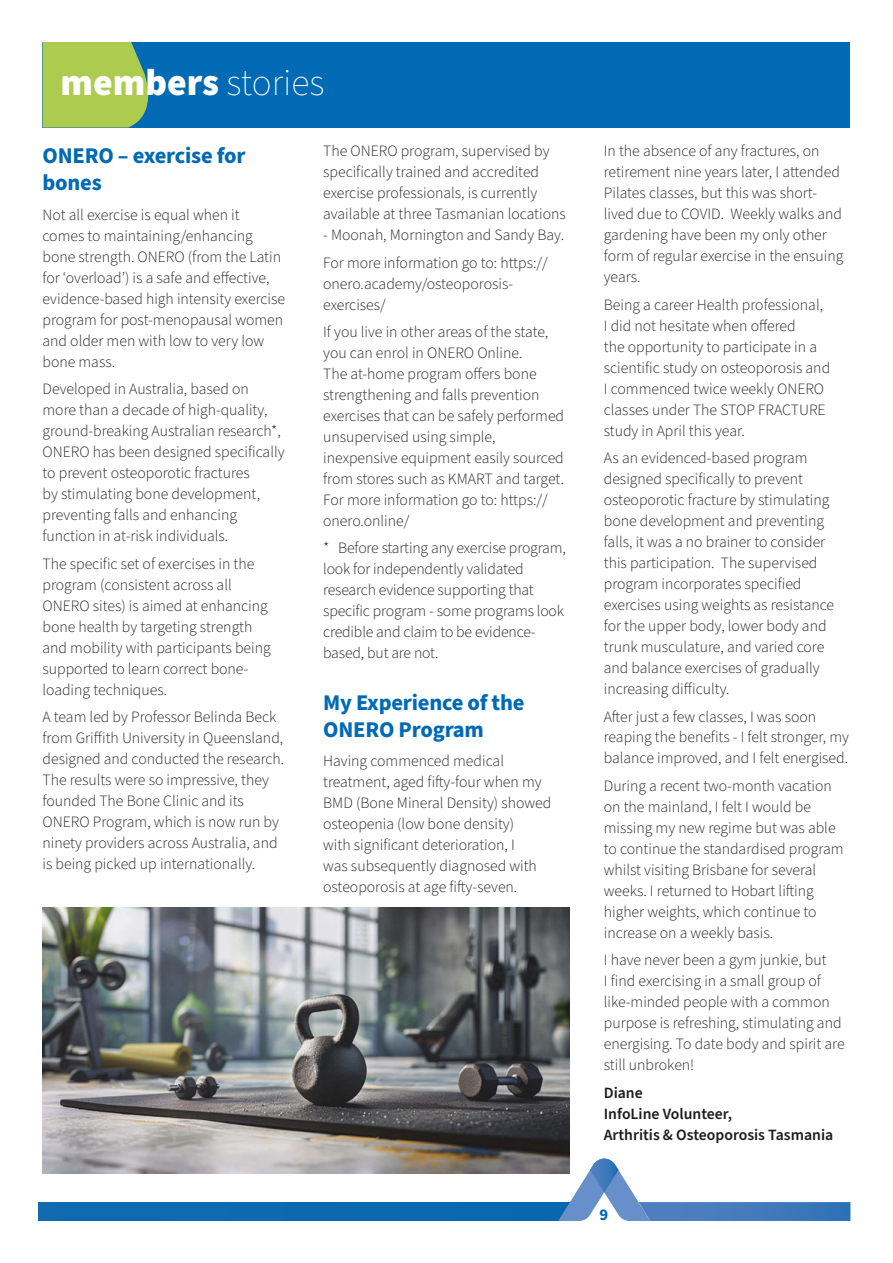
<style>
.page{position:relative;width:893px;height:1263px;background:#fff}
.page>*{position:absolute;margin:0;border:0;box-sizing:border-box;transform-origin:0 0}
.t1{font:900 37.5px "Source Sans Pro";color:#fff}
.t2{font:700 22.5px/27px "Source Sans Pro";letter-spacing:-.01em;color:#006ab4}
.t3{font:700 16.5px "Source Sans Pro";color:#006ab4}
.t4{font:300 15.75px/21px "Source Sans Pro";color:#1d1d1b}
.t5{font:600 15.75px/21px "Source Sans Pro";color:#1d1d1b}
.s1{font-weight:200}
</style>
<div class="page">
<div style="left:43px;top:43px;width:807px;height:85px;background:#006ab4"></div>
<svg style="left:43px;top:43px;width:106px;height:85px;background:#a1c455"></svg>
<div style="left:38px;top:1202px;width:532px;height:19px;background:#0c69b0"></div>
<svg style="left:558px;top:1158px;width:292px;height:63px"></svg>
<img style="left:43px;top:908px;width:527px;height:266px">
<h1 class="t1" style="left:61px;top:56px;width:265px">members <span class="s1">stories</span></h1>
<h2 class="t2" style="left:43px;top:143px;width:205px">ONERO – exercise for bones</h2>
<p class="t4" style="left:43px;top:205px;width:244px">Not all exercise is equal when it comes to maintaining/enhancing bone strength. ONERO (from the Latin for ‘overload’) is a safe and effective, evidence-based high intensity exercise program for post-menopausal women and older men with low to very low bone mass.</p>
<p class="t4" style="left:43px;top:379px;width:244px">Developed in Australia, based on more than a decade of high-quality, ground-breaking Australian research*, ONERO has been designed specifically to prevent osteoporotic fractures<br>by stimulating bone development, preventing falls and enhancing function in at-risk individuals.</p>
<p class="t4" style="left:43px;top:553px;width:230px">The specific set of exercises in the program (consistent across all<br>ONERO sites) is aimed at enhancing bone health by targeting strength and mobility with participants being supported to learn correct bone&shy;loading techniques.</p>
<p class="t4" style="left:43px;top:707px;width:243px">A team led by Professor Belinda Beck from Griffith University in Queensland, designed and conducted the research.<br>The results were so impressive, they founded The Bone Clinic and its ONERO Program, which is now run by ninety providers across Australia, and is being picked up internationally.</p>
<p class="t4" style="left:323px;top:141px;width:244px">The ONERO program, supervised by specifically trained and accredited exercise professionals, is currently available at three Tasmanian locations</p>
<p class="t4" style="left:323px;top:222px;width:242px;line-height:27.3px">- Moonah, Mornington and Sandy Bay.<br>For more information go to: https://</p>
<p class="t4" style="left:323px;top:273px;width:192px">onero.academy/osteoporosis&shy;exercises/</p>
<p class="t4" style="left:323px;top:322px;width:242px">If you live in other areas of the state, you can enrol in ONERO Online.<br>The at-home program offers bone strengthening and falls prevention exercises that can be safely performed unsupervised using simple, inexpensive equipment easily sourced from stores such as KMART and target.<br>For more information go to: https:// onero.online/</p>
<p class="t4" style="left:323px;top:538px;width:244px">* Before starting any exercise program, look for independently validated research evidence supporting that specific program - some programs look credible and claim to be evidence&shy;based, but are not.</p>
<h2 class="t2" style="left:323px;top:689px;width:203px">My Experience of the<br>ONERO Program</h2>
<p class="t4" style="left:323px;top:751px;width:230px">Having commenced medical treatment, aged fifty-four when my<br>BMD (Bone Mineral Density) showed osteopenia (low bone density)<br>with significant deterioration, I<br>was subsequently diagnosed with osteoporosis at age fifty-seven.</p>
<p class="t4" style="left:604px;top:141px;width:241px">In the absence of any fractures, on retirement nine years later, I attended<br>Pilates classes, but this was short&shy;lived due to COVID. Weekly walks and gardening have been my only other form of regular exercise in the ensuing years.</p>
<p class="t4" style="left:604px;top:295px;width:228px">Being a career Health professional,<br>I did not hesitate when offered<br>the opportunity to participate in a scientific study on osteoporosis and<br>I commenced twice weekly ONERO classes under The STOP FRACTURE study in April this year.</p>
<p class="t4" style="left:604px;top:448px;width:232px">As an evidenced-based program designed specifically to prevent osteoporotic fracture by stimulating bone development and preventing falls, it was a no brainer to consider this participation. The supervised program incorporates specified exercises using weights as resistance for the upper body, lower body and trunk musculature, and varied core and balance exercises of gradually increasing difficulty.</p>
<p class="t4" style="left:604px;top:706px;width:247px">After just a few classes, I was soon reaping the benefits - I felt stronger, my balance improved, and I felt energised.</p>
<p class="t4" style="left:604px;top:776px;width:241px">During a recent two-month vacation on the mainland, I felt I would be missing my new regime but was able to continue the standardised program whilst visiting Brisbane for several weeks. I returned to Hobart lifting higher weights, which continue to increase on a weekly basis.</p>
<p class="t4" style="left:604px;top:950px;width:242px">I have never been a gym junkie, but<br>I find exercising in a small group of like-minded people with a common purpose is refreshing, stimulating and energising. To date body and spirit are still unbroken!</p>
<p class="t5" style="left:604px;top:1082px;width:231px">Diane<br>InfoLine Volunteer,<br>Arthritis &amp; Osteoporosis Tasmania</p>
<p class="t3" style="left:599px;top:1203px;width:10px">9</p>
</div>
